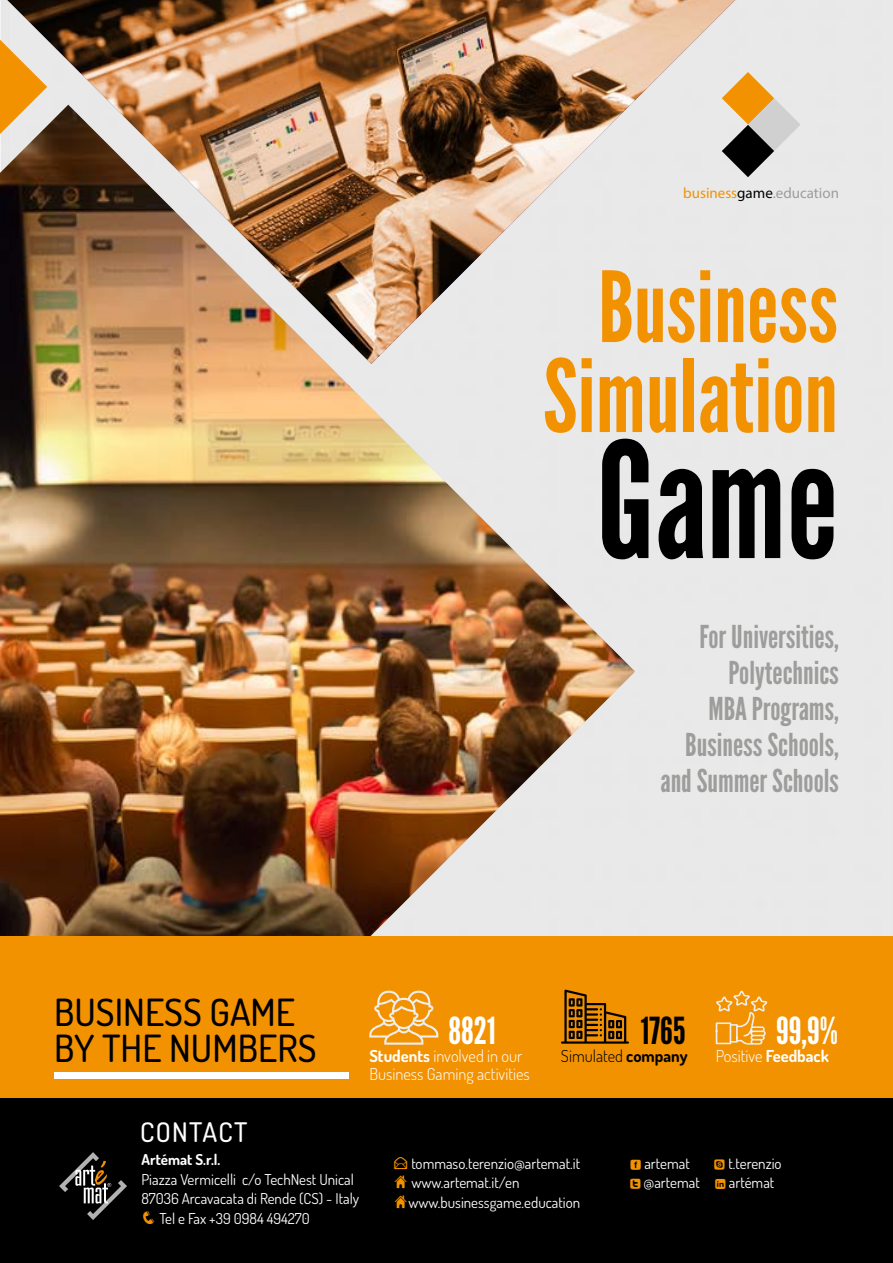
<style>
.page{position:relative;width:893px;height:1263px;background:#fff}
.page>*{position:absolute;margin:0;border:0;box-sizing:border-box;transform-origin:0 0}
.t1{font:160.8px "League Gothic";color:#000}
.t2{font:100.5px "League Gothic";color:#f39200}
.t3{font:97.65px "League Gothic";color:#f39200}
.t4{font:500 37.5px/36px "Dosis";color:#000}
.t5{font:37.2px "League Gothic";color:#fff}
.t6{font:37.2px "League Gothic";color:#000}
.t7{font:31.5px/36px "League Gothic";color:#9d9d9c;text-align:right}
.t8{font:500 27px "Dosis";letter-spacing:.05em;color:#fff}
.t9{font:300 16.5px/18px "Dosis";color:#fff}
.t10{font:300 16.5px "Dosis";color:#000}
.t11{font:15px/19.5px "Dosis";color:#fff}
.t12{font:15px "Myriad Pro";color:#9d9d9c}
.t13{font:700 15px "Dosis";color:#fff}
.s1{color:#f39200}
.s2{color:#000}
.s3{font-weight:700}
</style>
<div class="page">
<img style="left:7px;top:0;width:728px;height:364px">
<svg style="left:0;top:40px;width:47px;height:65px;background:#eeb55f"></svg>
<img style="left:0;top:105px;width:635px;height:831px">
<div style="left:0;top:936px;width:893px;height:327px;background:#f39200"></div>
<div style="left:54px;top:1072px;width:295px;height:6px;background:#fff"></div>
<svg style="left:369px;top:991px;width:69px;height:54px"></svg>
<svg style="left:561px;top:989px;width:68px;height:55px"></svg>
<svg style="left:716px;top:991px;width:51px;height:54px"></svg>
<svg style="left:722px;top:72px;width:78px;height:105px;background:#bfaf96"></svg>
<div style="left:0;top:1098px;width:893px;height:165px;background:#000"></div>
<svg style="left:59px;top:1152px;width:68px;height:68px"></svg>
<p class="t12" style="left:683px;top:184px;width:157px"><span class="s1">business</span><span class="s2">game</span>.education</p>
<h3 class="t3" style="left:598px;top:249px;width:241px">Business</h3>
<h2 class="t2" style="left:543px;top:336px;width:297px">Simulation</h2>
<h1 class="t1" style="left:597px;top:405px;width:243px">Game</h1>
<h3 class="t7" style="left:661px;top:619px;width:180px">For Universities,<br>Polytechnics<br>MBA Programs,<br>Business Schools, and Summer Schools</h3>
<h3 class="t4" style="left:54px;top:993px;width:264px">BUSINESS GAME<br>BY THE NUMBERS</h3>
<h3 class="t5" style="left:449px;top:1009px;width:49px">8821</h3>
<p class="t9" style="left:369px;top:1046px;width:162px"><span class="s3">Students</span> involved in our<br>Business Gaming activities</p>
<h3 class="t6" style="left:641px;top:1009px;width:46px">1765</h3>
<p class="t10" style="left:561px;top:1045px;width:128px">Simulated <span class="s3">company</span></p>
<h3 class="t5" style="left:776px;top:1009px;width:63px">99,9%</h3>
<p class="t9" style="left:716px;top:1046px;width:115px">Positive <span class="s3">Feedback</span></p>
<h3 class="t8" style="left:140px;top:1115px;width:109px">CONTACT</h3>
<p class="t13" style="left:141px;top:1150px;width:81px">Artémat S.r.l.</p>
<p class="t11" style="left:141px;top:1169px;width:219px">Piazza Vermicelli c/o TechNest Unical<br>87036 Arcavacata di Rende (CS) - Italy</p>
<p class="t11" style="left:141px;top:1208px;width:170px"><span class="s1">❑</span> Tel e Fax +39 0984 494270</p>
<p class="t11" style="left:411px;top:1153px;width:170px">tommaso.terenzio@artemat.it</p>
<p class="t11" style="left:393px;top:1173px;width:128px"><span class="s1">★</span> www.artemat.it/en</p>
<p class="t11" style="left:393px;top:1192px;width:188px"><span class="s1">★</span>www.businessgame.education</p>
<p class="t11" style="left:644px;top:1153px;width:47px">artemat</p>
<p class="t11" style="left:728px;top:1153px;width:55px">t.terenzio</p>
<p class="t11" style="left:644px;top:1173px;width:58px">@artemat</p>
<p class="t11" style="left:726px;top:1173px;width:50px"><span class="s1">✓</span> artémat</p>
</div>
